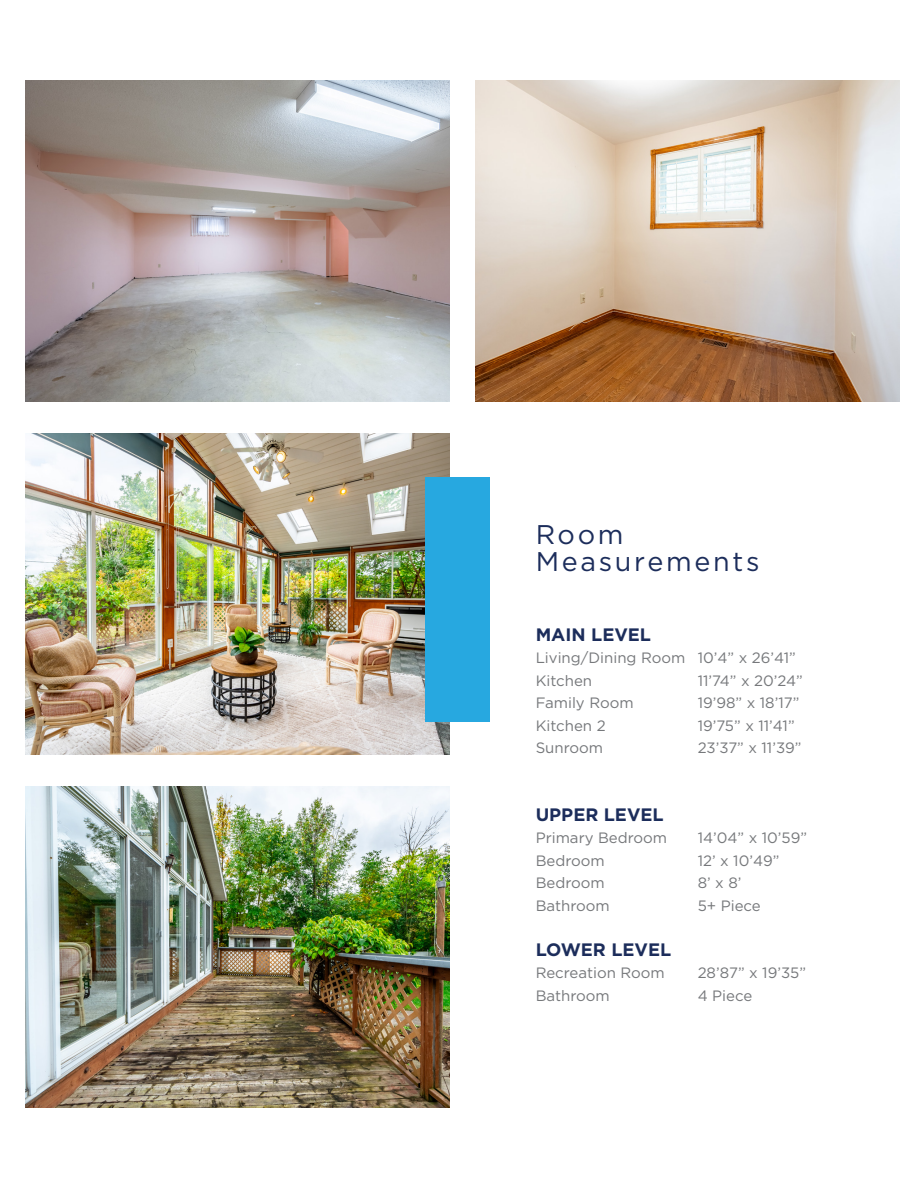
<style>
.page{position:relative;width:918px;height:1188px;background:#fff}
.page>*{position:absolute;margin:0;border:0;box-sizing:border-box;transform-origin:0 0}
.t1{font:27px "Gotham";letter-spacing:.1em;color:#1c2d5b}
.t2{font:700 18px "Gotham";color:#1c2d5b}
.t3{font:15px "Gotham";color:#76787b}
</style>
<div class="page">
<img style="left:26px;top:787px;width:424px;height:320px">
<img style="left:26px;top:81px;width:424px;height:320px">
<img style="left:26px;top:434px;width:424px;height:320px">
<div style="left:426px;top:477px;width:64px;height:245px;background:#27a8e0"></div>
<img style="left:475px;top:81px;width:424px;height:320px">
<p class="t1" style="left:536px;top:517px;width:89px">Room</p>
<p class="t1" style="left:536px;top:544px;width:225px">Measurements</p>
<p class="t2" style="left:536px;top:622px;width:117px">MAIN LEVEL</p>
<p class="t3" style="left:536px;top:648px;width:262px">Living/Dining Room 10’4” x 26’41”</p>
<p class="t3" style="left:536px;top:671px;width:58px">Kitchen</p>
<p class="t3" style="left:698px;top:671px;width:107px">11’74” x 20’24”</p>
<p class="t3" style="left:536px;top:693px;width:100px">Family Room</p>
<p class="t3" style="left:698px;top:693px;width:103px">19’98” x 18’17”</p>
<p class="t3" style="left:536px;top:716px;width:71px">Kitchen 2</p>
<p class="t3" style="left:698px;top:716px;width:99px">19’75” x 11’41”</p>
<p class="t3" style="left:536px;top:738px;width:69px">Sunroom</p>
<p class="t3" style="left:698px;top:738px;width:105px">23’37” x 11’39”</p>
<p class="t2" style="left:536px;top:802px;width:130px">UPPER LEVEL</p>
<p class="t3" style="left:536px;top:828px;width:133px">Primary Bedroom</p>
<p class="t3" style="left:698px;top:828px;width:111px">14’04” x 10’59”</p>
<p class="t3" style="left:536px;top:851px;width:71px">Bedroom</p>
<p class="t3" style="left:698px;top:851px;width:83px">12’ x 10’49”</p>
<p class="t3" style="left:536px;top:873px;width:71px">Bedroom</p>
<p class="t3" style="left:698px;top:873px;width:45px">8’ x 8’</p>
<p class="t3" style="left:536px;top:896px;width:76px">Bathroom</p>
<p class="t3" style="left:698px;top:896px;width:65px">5+ Piece</p>
<p class="t2" style="left:536px;top:937px;width:137px">LOWER LEVEL</p>
<p class="t3" style="left:536px;top:963px;width:131px">Recreation Room</p>
<p class="t3" style="left:698px;top:963px;width:110px">28’87” x 19’35”</p>
<p class="t3" style="left:536px;top:986px;width:76px">Bathroom</p>
<p class="t3" style="left:698px;top:986px;width:56px">4 Piece</p>
</div>
